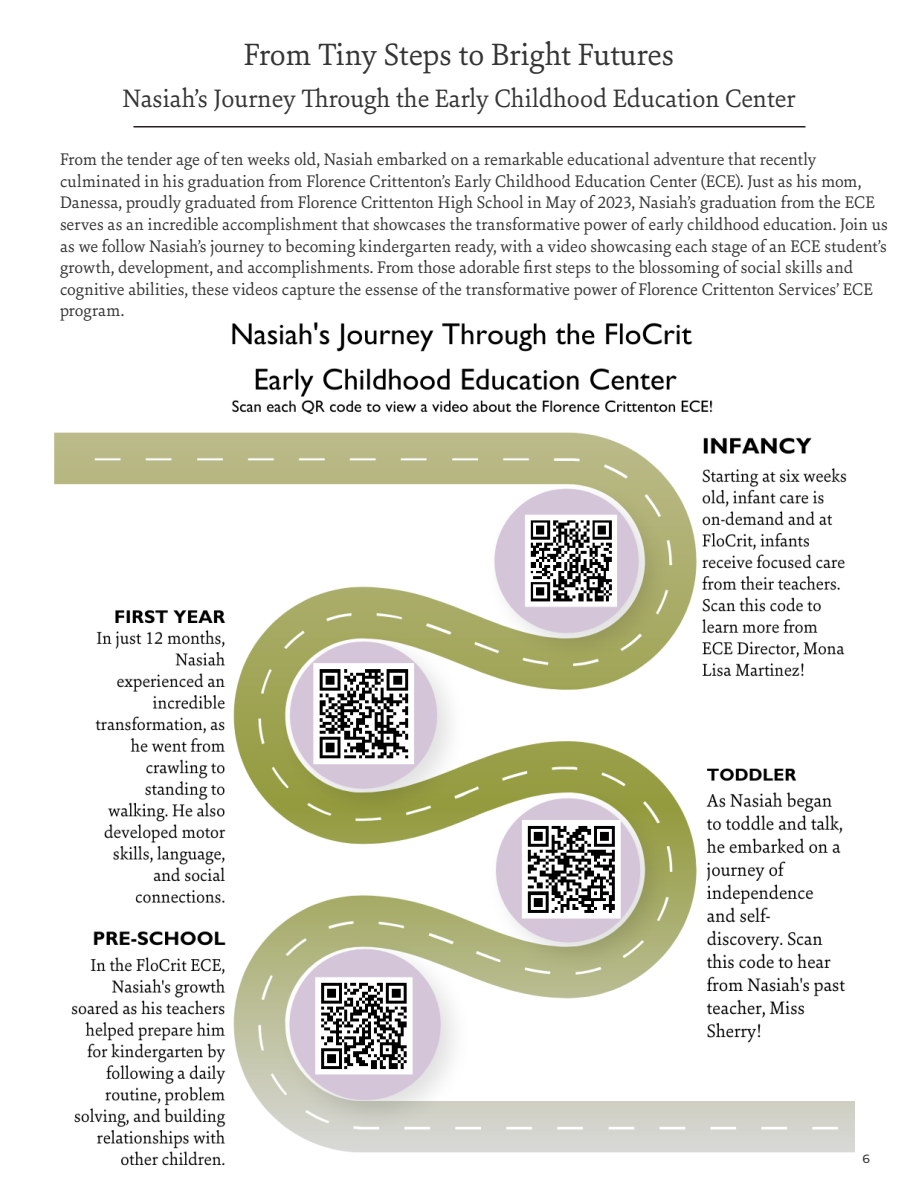
<style>
.page{position:relative;width:918px;height:1188px;background:#fff}
.page>*{position:absolute;margin:0;border:0;box-sizing:border-box;transform-origin:0 0}
.Left_Justify{font:33px "Sina Nova";color:#363536}
.Left_Justify-2{font:27px "Sina Nova";color:#363536}
.Center{font:18px/21.6px "Sina Nova";color:#363536}
.Center-2{font:500 12px "Montserrat";color:#363536}
</style>
<div class="page">
<img style="left:54px;top:322px;width:801px;height:844px">
<hr style="left:134px;top:126px;width:672px;height:1px;background:#231f20">
<p class="Left_Justify" style="left:244px;top:32px;width:432px">From Tiny Steps to Bright Futures</p>
<p class="Left_Justify-2" style="left:122px;top:80px;width:675px">Nasiah’s Journey Through the Early Childhood Education Center</p>
<p class="Center" style="left:60px;top:148px;width:829px">From the tender age of ten weeks old, Nasiah embarked on a remarkable educational adventure that recently culminated in his graduation from Florence Crittenton’s Early Childhood Education Center (ECE). Just as his mom, Danessa, proudly graduated from Florence Crittenton High School in May of 2023, Nasiah’s graduation from the ECE serves as an incredible accomplishment that showcases the transformative power of early childhood education. Join us as we follow Nasiah’s journey to becoming kindergarten ready, with a video showcasing each stage of an ECE student’s growth, development, and accomplishments. From those adorable first steps to the blossoming of social skills and cognitive abilities, these videos capture the essense of the transformative power of Florence Crittenton Services’ ECE program.</p>
<p class="Center-2" style="left:863px;top:1150px;width:9px">6</p>
</div>
